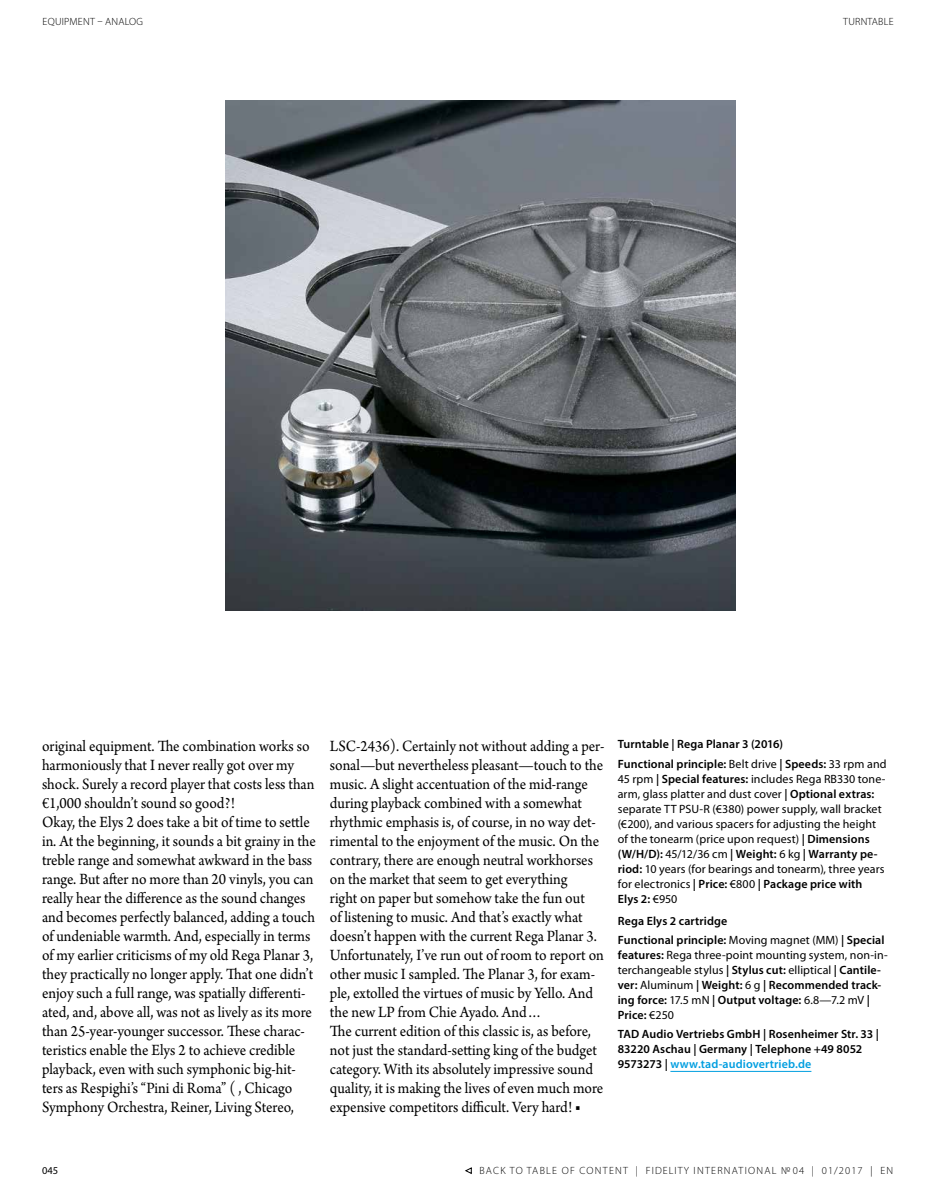
<style>
.page{position:relative;width:936px;height:1191px;background:#fff}
.page>*{position:absolute;margin:0;border:0;box-sizing:border-box;transform-origin:0 0}
.t1{font:16.5px/18.9px "Arno Pro";color:#000;scale:.93 1}
.t2{font:12px/15px "Myriad Pro";letter-spacing:.005em;color:#000}
.t3{font:600 12px/19.2px "Myriad Pro";letter-spacing:.01em;color:#000}
.t4{font:300 10.5px "Myriad Pro";letter-spacing:.12em;color:#000}
.t5{font:300 10.5px "Myriad Pro";letter-spacing:.02em;color:#000}
.t6{font:10.5px "Myriad Pro";color:#000}
.s1{font-weight:400}
.s2{font-weight:600}
.s3{color:#009ee0}
</style>
<div class="page">
<hr style="left:670px;top:1071px;width:141px;height:1px;background:#009ee0">
<img style="left:225px;top:100px;width:510px;height:510px">
<svg style="left:465px;top:1167px;width:7px;height:7px"></svg>
<p class="t5" style="left:43px;top:16px;width:102px">EQUIPMENT – ANALOG</p>
<p class="t5" style="left:843px;top:16px;width:52px">TURNTABLE</p>
<p class="t1" style="left:42px;top:737px;width:296px">original equipment. The combination works so harmoniously that I never really got over my shock. Surely a record player that costs less than €1,000 shouldn’t sound so good?!<br>Okay, the Elys 2 does take a bit of time to settle in. At the beginning, it sounds a bit grainy in the treble range and somewhat awkward in the bass range. But after no more than 20 vinyls, you can really hear the difference as the sound changes and becomes perfectly balanced, adding a touch of undeniable warmth. And, especially in terms of my earlier criticisms of my old Rega Planar 3, they practically no longer apply. That one didn’t enjoy such a full range, was spatially differenti&shy;ated, and, above all, was not as lively as its more than 25-year-younger successor. These charac&shy;teristics enable the Elys 2 to achieve credible playback, even with such symphonic big-hit&shy;ters as Respighi’s “Pini di Roma” ( , Chicago Symphony Orchestra, Reiner, Living Stereo,</p>
<p class="t1" style="left:330px;top:737px;width:297px">LSC-2436). Certainly not without adding a per&shy;sonal—but nevertheless pleasant—touch to the music. A slight accentuation of the mid-range during playback combined with a somewhat rhythmic emphasis is, of course, in no way det&shy;rimental to the enjoyment of the music. On the contrary, there are enough neutral workhorses on the market that seem to get everything<br>right on paper but somehow take the fun out<br>of listening to music. And that’s exactly what doesn’t happen with the current Rega Planar 3.<br>Unfortunately, I’ve run out of room to report on other music I sampled. The Planar 3, for exam&shy;ple, extolled the virtues of music by Yello. And the new LP from Chie Ayado. And…<br>The current edition of this classic is, as before, not just the standard-setting king of the budget category. With its absolutely impressive sound quality, it is making the lives of even much more expensive competitors difficult. Very hard! ■</p>
<p class="t3" style="left:617px;top:734px;width:270px">Turntable | Rega Planar 3 (2016)<br>Functional principle: <span class="s1">Belt drive</span> | Speeds: <span class="s1">33 rpm and</span></p>
<p class="t2" style="left:617px;top:771px;width:269px">45 rpm <span class="s2">| Special features:</span> includes Rega RB330 tone&shy;arm, glass platter and dust cover <span class="s2">| Optional extras: </span>separate TT PSU-R (€380) power supply, wall bracket (€200), and various spacers for adjusting the height of the tonearm (price upon request) <span class="s2">| Dimensions (W/H/D):</span> 45/12/36 cm <span class="s2">| Weight:</span> 6 kg <span class="s2">| Warranty pe&shy;riod:</span> 10 years (for bearings and tonearm), three years for electronics <span class="s2">| Price:</span> €800 <span class="s2">| Package price with Elys 2:</span> €950</p>
<p class="t3" style="left:617px;top:911px;width:268px">Rega Elys 2 cartridge<br>Functional principle: <span class="s1">Moving magnet (MM)</span> | Special</p>
<p class="t2" style="left:617px;top:947px;width:271px"><span class="s2">features:</span> Rega three-point mounting system, non-in&shy;terchangeable stylus <span class="s2">| Stylus cut:</span> elliptical <span class="s2">| Cantile&shy;ver:</span> Aluminum <span class="s2">| Weight:</span> 6 g <span class="s2">| Recommended track&shy;ing force:</span> 17.5 mN <span class="s2">| Output voltage:</span> 6.8—7.2 mV <span class="s2">| Price:</span> €250</p>
<p class="t3" style="left:617px;top:1026px;width:263px;line-height:15px">TAD Audio Vertriebs GmbH | Rosenheimer Str. 33 |<br>83220 Aschau | Germany | Telephone +49 8052<br>9573273 | <span class="s3">www.tad-audiovertrieb.de</span></p>
<p class="t6" style="left:42px;top:1164px;width:18px">045</p>
<p class="t4" style="left:479px;top:1164px;width:415px">BACK TO TABLE OF CONTENT | FIDELITY INTERNATIONAL № 04 | 01/2017 | EN</p>
</div>
